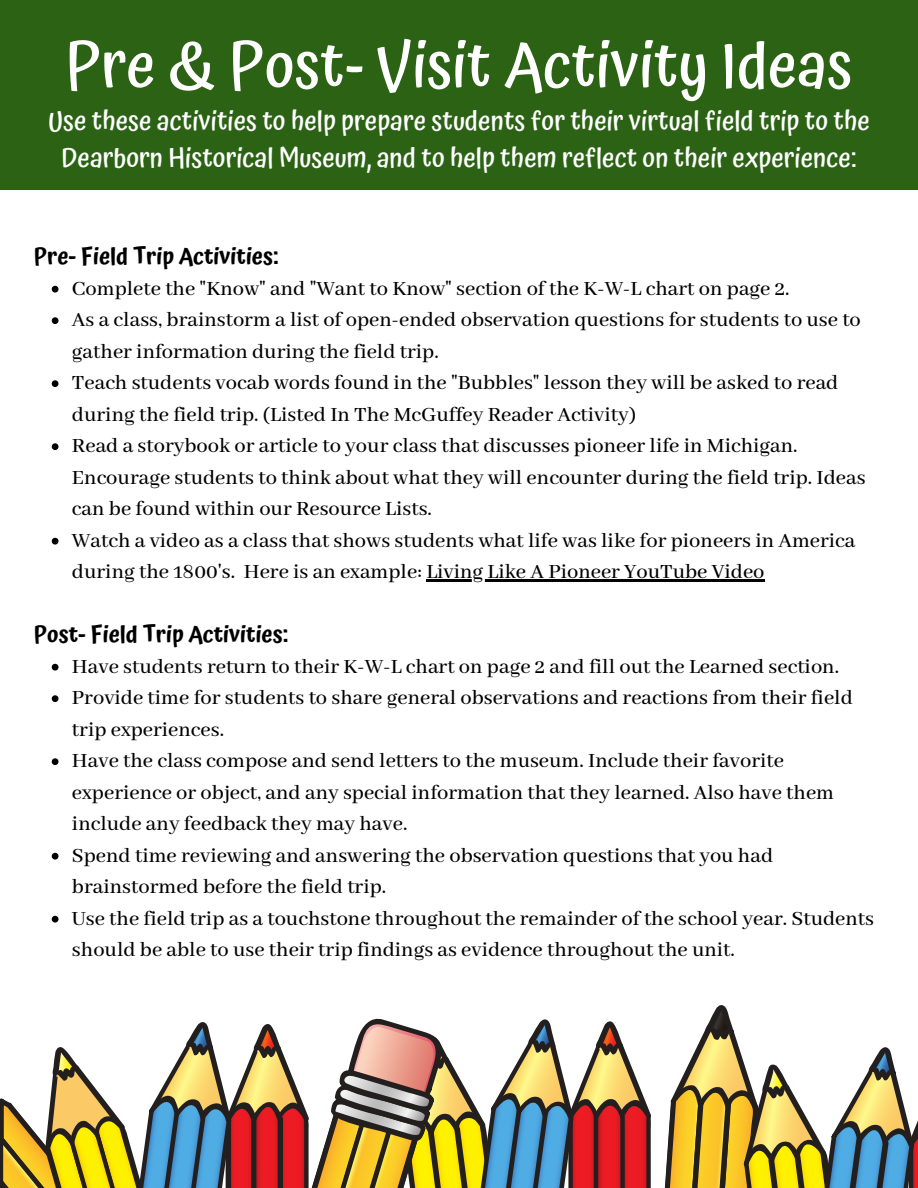
<style>
.page{position:relative;width:918px;height:1188px;background:#2b6214}
.page>*{position:absolute;margin:0;border:0;box-sizing:border-box;transform-origin:0 0}
.t1{font:500 63px "Atma";color:#fff}
.t2{font:500 27px/37.2px "Atma";color:#fff;text-align:center}
.t3{font:500 22.5px/31.5px "Abhaya Libre";color:#000}
.t4{font:600 22.5px "Atma";color:#000}
</style>
<div class="page">
<div style="left:0;top:190px;width:918px;height:998px;background:#fff"></div>
<svg style="left:0;top:1005px;width:918px;height:183px"></svg>
<svg style="left:52px;top:286px;width:6px;height:7px"></svg>
<svg style="left:52px;top:317px;width:6px;height:7px"></svg>
<svg style="left:52px;top:380px;width:6px;height:7px"></svg>
<svg style="left:52px;top:443px;width:6px;height:7px"></svg>
<svg style="left:52px;top:538px;width:6px;height:7px"></svg>
<hr style="left:426px;top:579px;width:339px;height:3px;background:#000">
<svg style="left:52px;top:664px;width:6px;height:7px"></svg>
<svg style="left:52px;top:695px;width:6px;height:7px"></svg>
<svg style="left:52px;top:758px;width:6px;height:7px"></svg>
<svg style="left:52px;top:853px;width:6px;height:7px"></svg>
<svg style="left:52px;top:916px;width:6px;height:7px"></svg>
<p class="t1" style="left:66px;top:28px;width:788px">Pre &amp; Post- Visit Activity Ideas</p>
<p class="t2" style="left:48px;top:102px;width:823px">Use these activities to help prepare students for their virtual field trip to the<br>Dearborn Historical Museum, and to help them reflect on their experience:</p>
<p class="t4" style="left:34px;top:244px;width:246px">Pre- Field Trip Activities:</p>
<p class="t3" style="left:72px;top:273px;width:719px">Complete the "Know" and "Want to Know" section of the K-W-L chart on page 2.</p>
<p class="t3" style="left:72px;top:305px;width:790px">As a class, brainstorm a list of open-ended observation questions for students to use to gather information during the field trip.</p>
<p class="t3" style="left:72px;top:368px;width:768px">Teach students vocab words found in the "Bubbles" lesson they will be asked to read during the field trip. (Listed In The McGuffey Reader Activity)</p>
<p class="t3" style="left:72px;top:431px;width:795px">Read a storybook or article to your class that discusses pioneer life in Michigan.<br>Encourage students to think about what they will encounter during the field trip. Ideas can be found within our Resource Lists.</p>
<p class="t3" style="left:72px;top:525px;width:785px">Watch a video as a class that shows students what life was like for pioneers in America during the 1800's. Here is an example: Living Like A Pioneer YouTube Video</p>
<p class="t4" style="left:34px;top:622px;width:256px">Post- Field Trip Activities:</p>
<p class="t3" style="left:72px;top:651px;width:769px">Have students return to their K-W-L chart on page 2 and fill out the Learned section.</p>
<p class="t3" style="left:72px;top:683px;width:782px">Provide time for students to share general observations and reactions from their field trip experiences.</p>
<p class="t3" style="left:72px;top:746px;width:764px">Have the class compose and send letters to the museum. Include their favorite experience or object, and any special information that they learned. Also have them include any feedback they may have.</p>
<p class="t3" style="left:72px;top:840px;width:703px">Spend time reviewing and answering the observation questions that you had brainstormed before the field trip.</p>
<p class="t3" style="left:72px;top:903px;width:804px">Use the field trip as a touchstone throughout the remainder of the school year. Students should be able to use their trip findings as evidence throughout the unit.</p>
</div>
